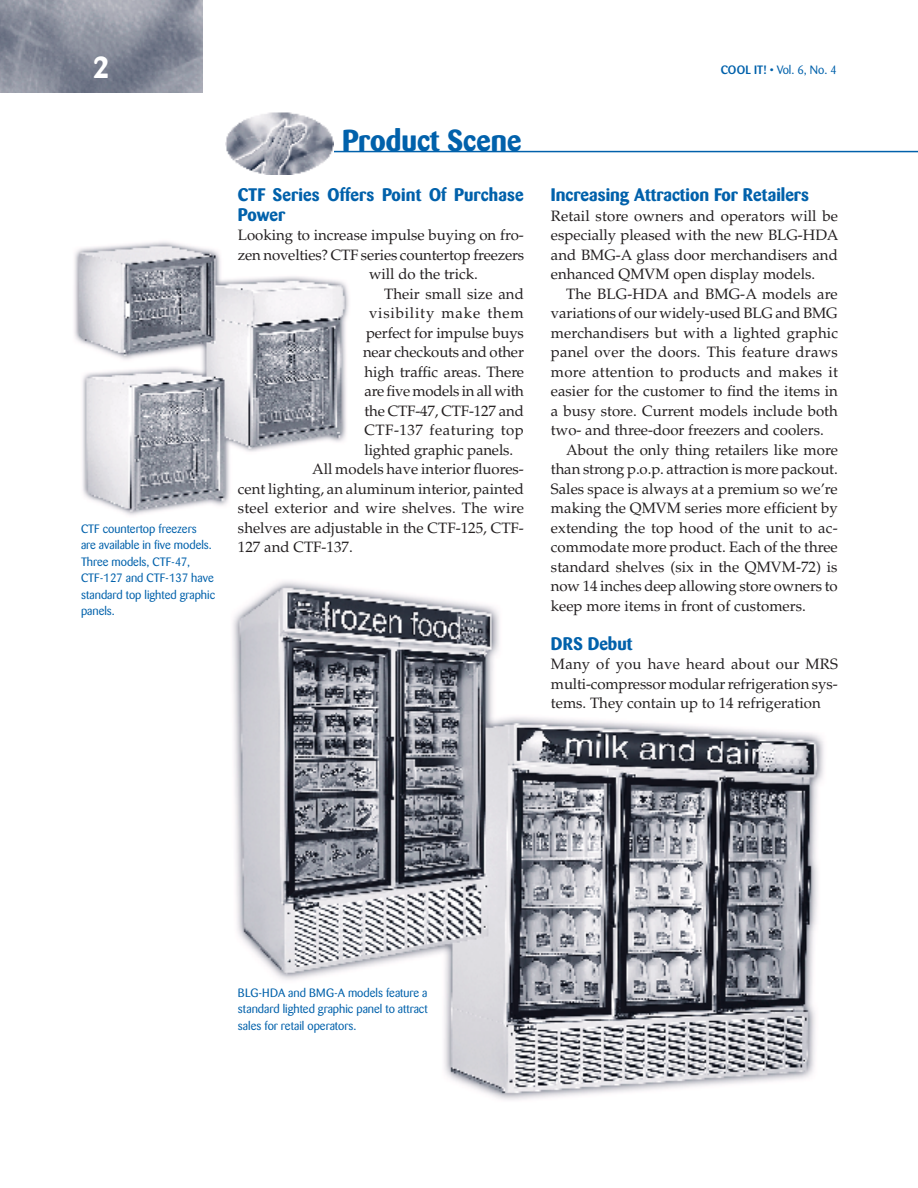
<style>
.page{position:relative;width:918px;height:1188px;background:#fff}
.page>*{position:absolute;margin:0;border:0;box-sizing:border-box;transform-origin:0 0}
.t1{font:700 30px "Barmeno";color:#0161ab}
.t2{font:700 30px "Barmeno";color:#fff}
.SUBHEAD{font:700 18px/19.5px "Barmeno";color:#0161ab}
.BODY{font:15px/19.5px "Palatino";color:#231f20;text-align:justify}
.SUBHEAD-2{font:15px "Palatino";color:#231f20}
.BODY-2{font:15px "Palatino";letter-spacing:-.02em;color:#231f20}
.BODY-3{font:15px "Palatino";letter-spacing:.03em;color:#231f20}
.BODY-4{font:15px "Palatino";letter-spacing:.055em;color:#231f20}
.CAPTION{font:12px/16.5px "Barmeno";color:#0161ab}
.s1{font-weight:500}
</style>
<div class="page">
<hr style="left:243px;top:151px;width:675px;height:1px;background:#0161ab">
<img style="left:233px;top:581px;width:591px;height:519px">
<img style="left:74px;top:241px;width:275px;height:274px">
<img style="left:0;top:0;width:202px;height:93px">
<img style="left:226px;top:112px;width:108px;height:62px">
<p class="t2" style="left:93px;top:49px;width:18px">2</p>
<p class="CAPTION" style="left:721px;top:61px;width:118px"><span class="s1">COOL IT!</span> • Vol. 6, No. 4</p>
<p class="CAPTION" style="left:81px;top:520px;width:136px">CTF countertop freezers<br>are available in five models.<br>Three models, CTF-47,<br>CTF-127 and CTF-137 have standard top lighted graphic panels.</p>
<p class="t1" style="left:342px;top:122px;width:181px">Product Scene</p>
<p class="SUBHEAD" style="left:238px;top:185px;width:287px">CTF Series Offers Point Of Purchase<br>Power</p>
<p class="SUBHEAD-2" style="left:238px;top:226px;width:287px">Looking to increase impulse buying on fro-</p>
<p class="SUBHEAD-2" style="left:238px;top:246px;width:288px">zen novelties? CTF series countertop freezers</p>
<p class="SUBHEAD-2" style="left:369px;top:265px;width:110px">will do the trick.</p>
<p class="BODY" style="left:384px;top:284px;width:141px">Their small size and</p>
<p class="BODY-4" style="left:369px;top:304px;width:156px">visibility make them</p>
<p class="BODY" style="left:366px;top:323px;width:159px">perfect for impulse buys</p>
<p class="BODY" style="left:363px;top:343px;width:162px">near checkouts and other</p>
<p class="BODY" style="left:364px;top:362px;width:161px">high traffic areas. There</p>
<p class="BODY-2" style="left:364px;top:382px;width:161px">are five models in all with</p>
<p class="BODY" style="left:364px;top:401px;width:161px">the CTF-47, CTF-127 and</p>
<p class="BODY-3" style="left:364px;top:421px;width:161px">CTF-137 featuring top</p>
<p class="BODY" style="left:364px;top:440px;width:150px">lighted graphic panels.</p>
<p class="BODY" style="left:238px;top:460px;width:288px;text-indent:74px">All models have interior fluores&shy;cent lighting, an aluminum interior, painted steel exterior and wire shelves. The wire shelves are adjustable in the CTF-125, CTF-127 and CTF-137.</p>
<p class="SUBHEAD" style="left:551px;top:185px;width:260px">Increasing Attraction For Retailers</p>
<p class="BODY" style="left:551px;top:206px;width:289px">Retail store owners and operators will be especially pleased with the new BLG-HDA and BMG-A glass door merchandisers and enhanced QMVM open display models.</p>
<p class="BODY" style="left:551px;top:284px;width:289px;text-indent:15px">The BLG-HDA and BMG-A models are variations of our widely-used BLG and BMG merchandisers but with a lighted graphic panel over the doors. This feature draws more attention to products and makes it easier for the customer to find the items in a busy store. Current models include both two- and three-door freezers and coolers.</p>
<p class="BODY" style="left:551px;top:440px;width:288px;text-indent:15px">About the only thing retailers like more than strong p.o.p. attraction is more packout.<br>Sales space is always at a premium so we’re making the QMVM series more efficient by extending the top hood of the unit to ac&shy;commodate more product. Each of the three standard shelves (six in the QMVM-72) is now 14 inches deep allowing store owners to keep more items in front of customers.</p>
<p class="SUBHEAD" style="left:551px;top:634px;width:83px">DRS Debut</p>
<p class="BODY" style="left:551px;top:655px;width:289px">Many of you have heard about our MRS multi-compressor modular refrigeration sys&shy;tems. They contain up to 14 refrigeration</p>
<p class="CAPTION" style="left:238px;top:984px;width:191px;text-align:justify">BLG-HDA and BMG-A models feature a standard lighted graphic panel to attract sales for retail operators.</p>
</div>
